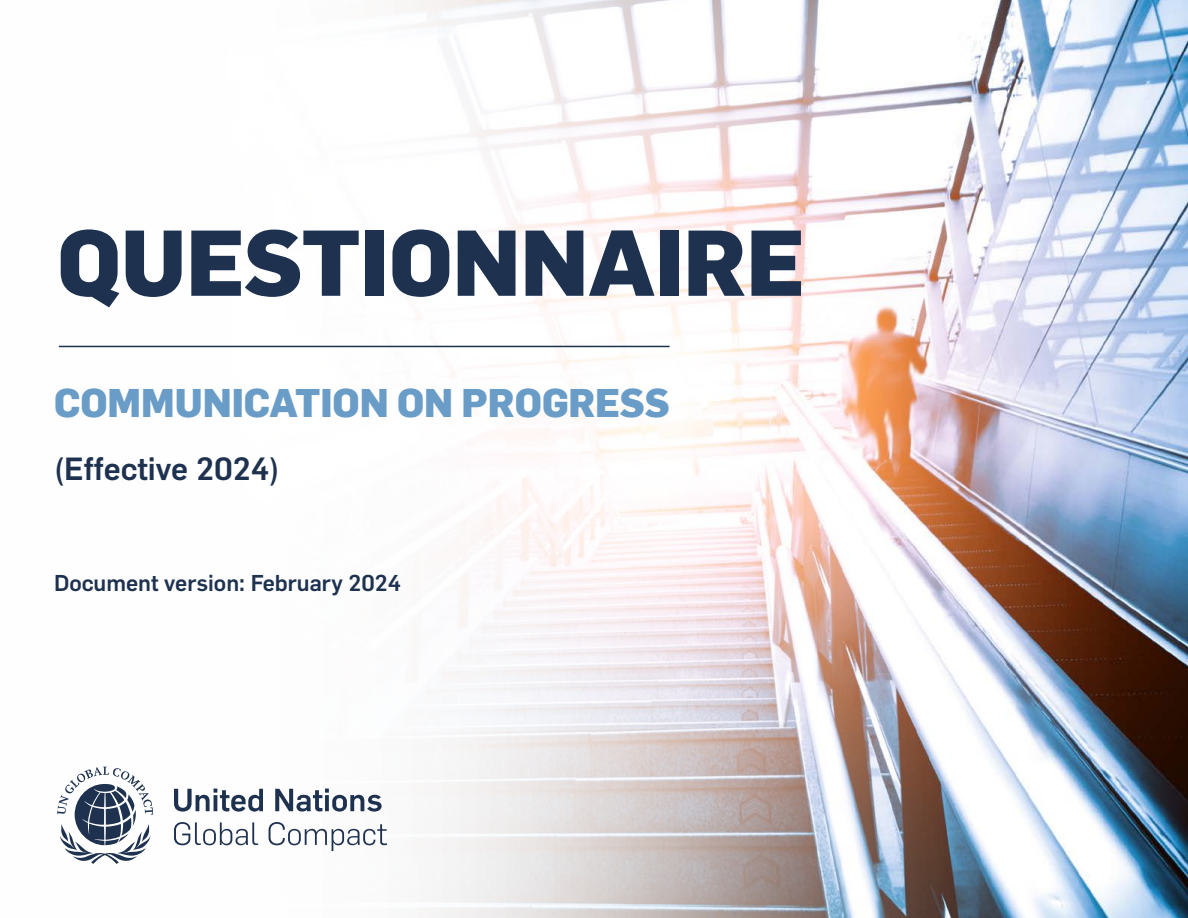
<style>
.page{position:relative;width:1188px;height:918px;background:#fff}
.page>*{position:absolute;margin:0;border:0;box-sizing:border-box;transform-origin:0 0}
.t1{font:800 91.5px "Flama";color:#1e3250}
.t2{font:800 39px "Flama";color:#699cc6}
.t3{font:500 31.5px "Flama";color:#1e3250}
.t4{font:500 22.5px "Flama";color:#1e3250}
</style>
<div class="page">
<img style="left:58px;top:0;width:1130px;height:918px">
<hr style="left:59px;top:346px;width:611px;height:1px;background:#1e3250">
<svg style="left:57px;top:767px;width:330px;height:97px"></svg>
<h1 class="t1" style="left:57px;top:197px;width:750px">QUESTIONNAIRE</h1>
<h2 class="t2" style="left:54px;top:375px;width:617px">COMMUNICATION ON PROGRESS</h2>
<h3 class="t3" style="left:54px;top:446px;width:227px">(Effective 2024)</h3>
<p class="t4" style="left:54px;top:566px;width:349px">Document version: February 2024</p>
</div>
